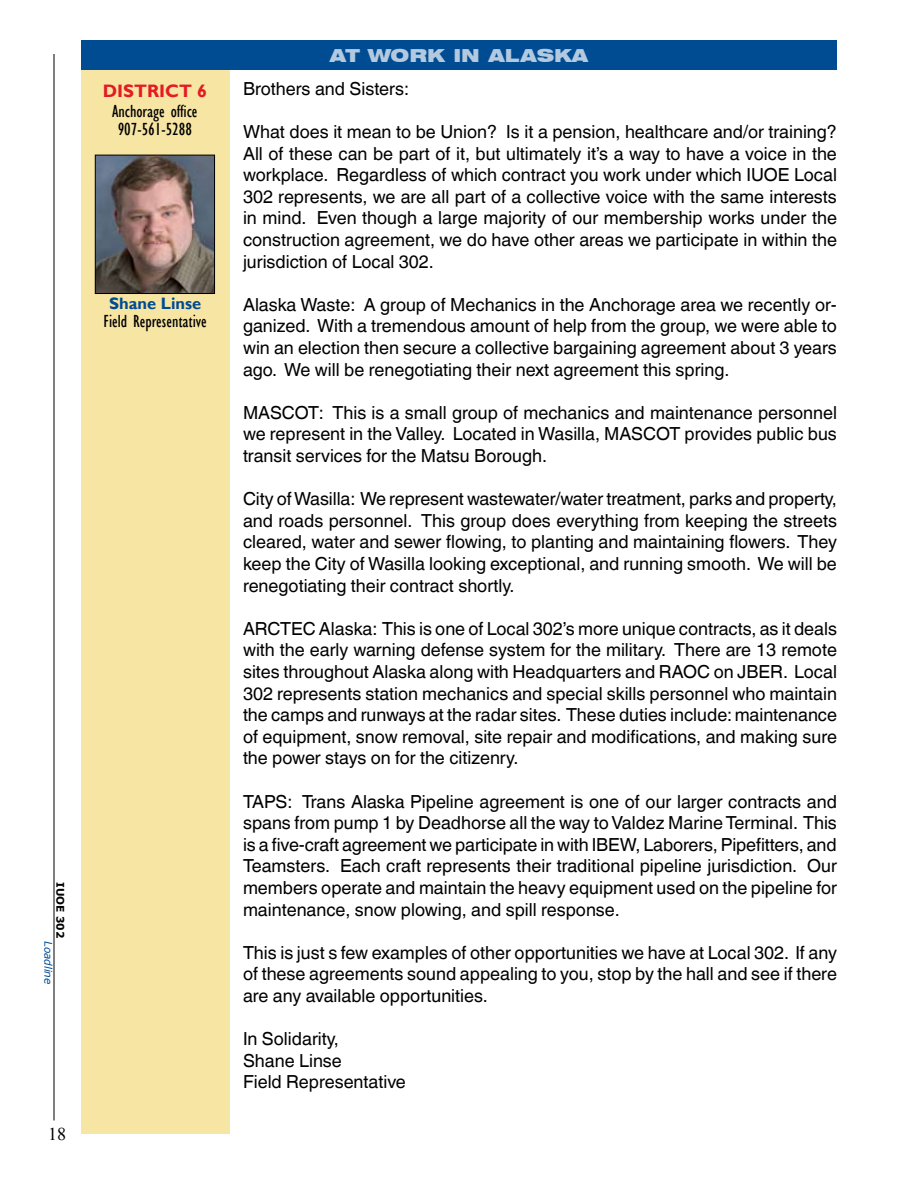
<style>
.page{position:relative;width:918px;height:1188px;background:#fff}
.page>*{position:absolute;margin:0;border:0;box-sizing:border-box;transform-origin:0 0}
.t1{font:18px/21.6px "Helvetica World";color:#000;text-align:justify}
.t2{font:condensed 18px/18px "Gill Sans";color:#000;text-align:center}
.t3{font:900 expanded 18px "Swiss 721 BT";color:#b3c9df}
.t4{font:700 18px "Gill Sans";color:#e31b23}
.t5{font:18px "Times New Roman";color:#000}
.t6{font:700 16.5px "Gill Sans";color:#004c93}
.t7{font:italic 10.5px "Verdana";color:#004c93}
.t8{font:700 10.5px "Verdana";color:#000}
</style>
<div class="page">
<hr style="left:54px;top:54px;width:1px;height:1066px;background:#000">
<div style="left:81px;top:57px;width:149px;height:1077px;background:#f7e5a3"></div>
<div style="left:81px;top:40px;width:756px;height:30px;background:#004c93"></div>
<img style="left:97px;top:157px;width:116px;height:135px">
<div style="left:95px;top:155px;width:120px;height:139px;border:1px solid #000"></div>
<p class="t8" style="left:68px;top:882px;width:58px;rotate:90deg">IUOE 302</p>
<p class="t7" style="left:56px;top:941px;width:45px;rotate:90deg">Loadline</p>
<p class="t5" style="left:48px;top:1122px;width:19px">18</p>
<p class="t4" style="left:103px;top:80px;width:106px">DISTRICT 6</p>
<p class="t2" style="left:112px;top:103px;width:87px">Anchorage office<br>907-561-5288</p>
<p class="t6" style="left:109px;top:294px;width:94px">Shane Linse</p>
<p class="t2" style="left:104px;top:312px;width:105px">Field Representative</p>
<p class="t3" style="left:330px;top:44px;width:260px">AT WORK IN ALASKA</p>
<p class="t1" style="left:243px;top:78px;width:168px">Brothers and Sisters:</p>
<p class="t1" style="left:243px;top:121px;width:595px">What does it mean to be Union? Is it a pension, healthcare and/or training?<br>All of these can be part of it, but ultimately it’s a way to have a voice in the workplace. Regardless of which contract you work under which IUOE Local 302 represents, we are all part of a collective voice with the same interests in mind. Even though a large majority of our membership works under the construction agreement, we do have other areas we participate in within the jurisdiction of Local 302.</p>
<p class="t1" style="left:243px;top:294px;width:596px">Alaska Waste: A group of Mechanics in the Anchorage area we recently or&shy;ganized. With a tremendous amount of help from the group, we were able to win an election then secure a collective bargaining agreement about 3 years ago. We will be renegotiating their next agreement this spring.</p>
<p class="t1" style="left:243px;top:402px;width:595px">MASCOT: This is a small group of mechanics and maintenance personnel we represent in the Valley. Located in Wasilla, MASCOT provides public bus transit services for the Matsu Borough.</p>
<p class="t1" style="left:243px;top:488px;width:596px">City of Wasilla: We represent wastewater/water treatment, parks and property, and roads personnel. This group does everything from keeping the streets cleared, water and sewer flowing, to planting and maintaining flowers. They keep the City of Wasilla looking exceptional, and running smooth. We will be renegotiating their contract shortly.</p>
<p class="t1" style="left:243px;top:618px;width:596px">ARCTEC Alaska: This is one of Local 302’s more unique contracts, as it deals with the early warning defense system for the military. There are 13 remote sites throughout Alaska along with Headquarters and RAOC on JBER. Local 302 represents station mechanics and special skills personnel who maintain the camps and runways at the radar sites. These duties include: maintenance of equipment, snow removal, site repair and modifications, and making sure the power stays on for the citizenry.</p>
<p class="t1" style="left:243px;top:791px;width:596px">TAPS: Trans Alaska Pipeline agreement is one of our larger contracts and spans from pump 1 by Deadhorse all the way to Valdez Marine Terminal. This is a five-craft agreement we participate in with IBEW, Laborers, Pipefitters, and Teamsters. Each craft represents their traditional pipeline jurisdiction. Our members operate and maintain the heavy equipment used on the pipeline for maintenance, snow plowing, and spill response.</p>
<p class="t1" style="left:243px;top:942px;width:595px">This is just s few examples of other opportunities we have at Local 302. If any of these agreements sound appealing to you, stop by the hall and see if there are any available opportunities.</p>
<p class="t1" style="left:243px;top:1028px;width:164px;text-align:left">In Solidarity,<br>Shane Linse<br>Field Representative</p>
</div>
